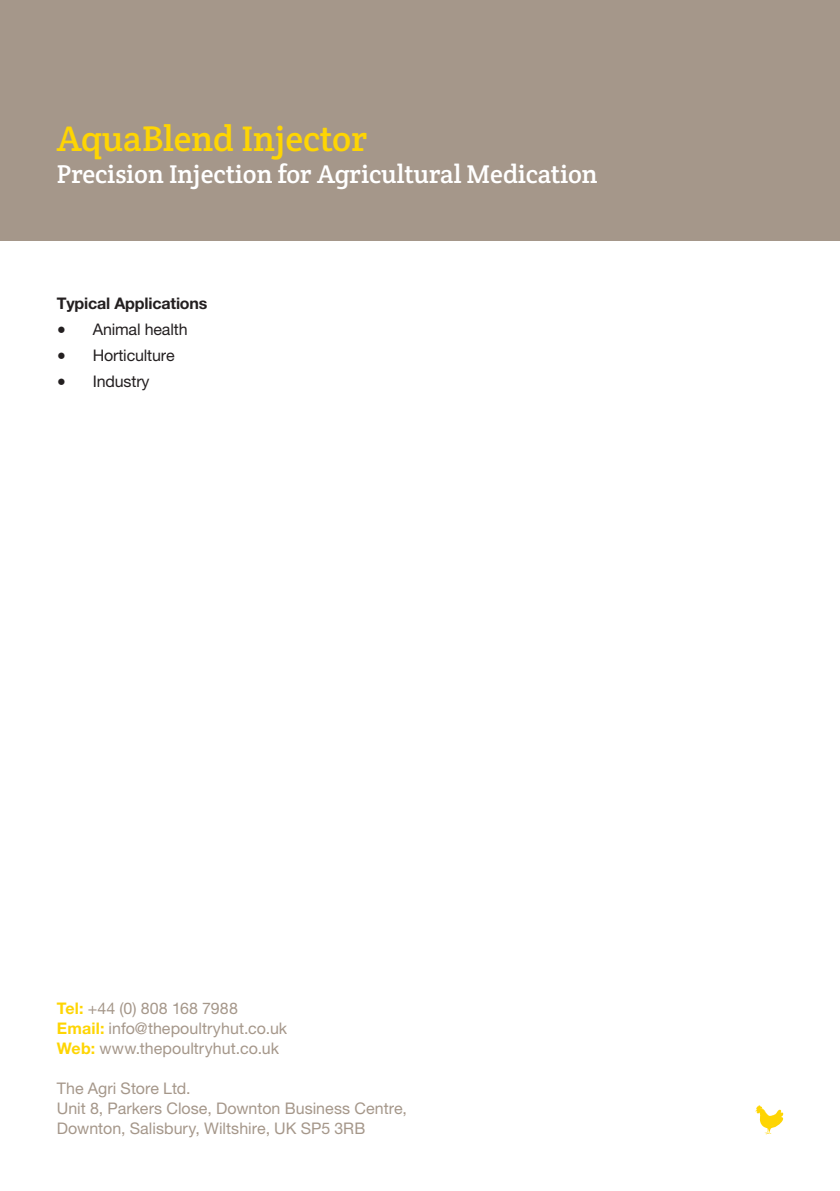
<style>
.page{position:relative;width:840px;height:1191px;background:#fff}
.page>*{position:absolute;margin:0;border:0;box-sizing:border-box;transform-origin:0 0}
.t1{font:36px "Crete Round";color:#fed503}
.t2{font:26px "Crete Round";color:#fff}
.t3{font:16px/20px "Helvetica Neue";letter-spacing:.005em;color:#a5978a}
.t4{font:16px "Helvetica Neue";letter-spacing:-.01em;color:#231f20}
.t5{font:700 16px "Helvetica Neue";letter-spacing:-.01em;color:#231f20}
.s1{font-family:"Minion Pro";font-size:24px}
.s2{font-weight:700;color:#fed503}
</style>
<div class="page">
<div style="left:0;top:0;width:839px;height:240px;background:#a5978a"></div>
<svg style="left:755px;top:1105px;width:28px;height:29px"></svg>
<p class="t1" style="left:57px;top:115px;width:312px">AquaBlend Injector</p>
<p class="t2" style="left:57px;top:157px;width:542px">Precision Injection for Agricultural Medication</p>
<p class="t5" style="left:57px;top:293px;width:152px">Typical Applications</p>
<p class="t4" style="left:57px;top:320px;width:132px"><span class="s1">•</span> Animal health</p>
<p class="t4" style="left:57px;top:346px;width:119px"><span class="s1">•</span> Horticulture</p>
<p class="t4" style="left:57px;top:372px;width:94px"><span class="s1">•</span> Industry</p>
<p class="t3" style="left:57px;top:998px;width:182px"><span class="s2">Tel:</span> +44 (0) 808 168 7988</p>
<p class="t3" style="left:57px;top:1018px;width:232px"><span class="s2">Email:</span> info@thepoultryhut.co.uk</p>
<p class="t3" style="left:57px;top:1038px;width:224px"><span class="s2">Web:</span> www.thepoultryhut.co.uk</p>
<p class="t3" style="left:57px;top:1078px;width:135px">The Agri Store Ltd.</p>
<p class="t3" style="left:57px;top:1098px;width:351px">Unit 8, Parkers Close, Downton Business Centre,<br>Downton, Salisbury, Wiltshire, UK SP5 3RB</p>
</div>
